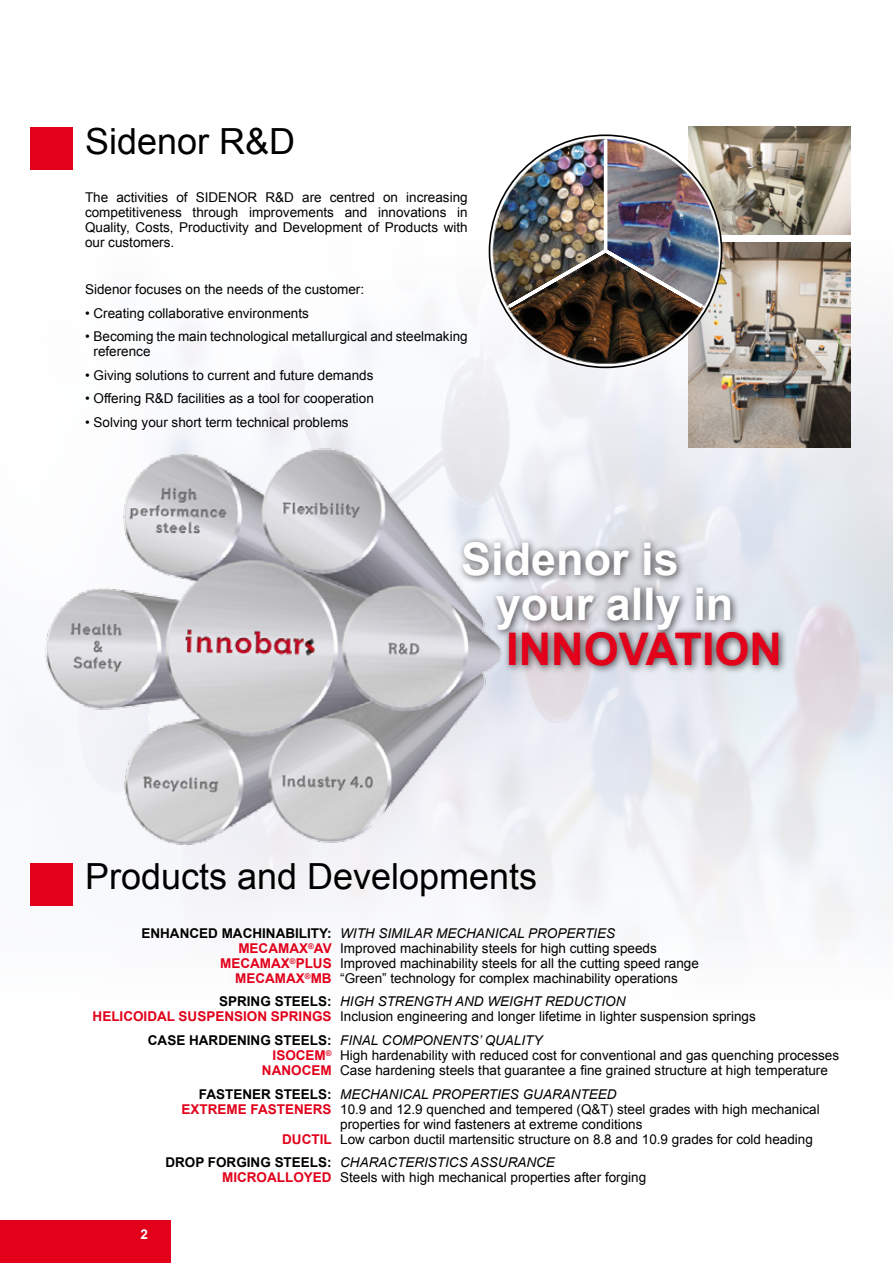
<style>
.page{position:relative;width:893px;height:1263px;background:#fff}
.page>*{position:absolute;margin:0;border:0;box-sizing:border-box;transform-origin:0 0}
.t1{font:700 45px/45px "Arial";color:#fff}
.t2{font:700 45px "Arial";color:#e2001a}
.t3{font:36px "Arial";color:#000}
.t4{font:13.5px/15px "Arial";color:#000}
.t5{font:italic 13.5px "Arial";color:#000}
.t6{font:700 13.5px "Arial";color:#fff}
.s1{font-weight:700;font-style:normal}
.s2{font-weight:700;color:#e2001a}
.s3{font-weight:700}
.s4{font-style:italic}
</style>
<div class="page">
<img style="left:30px;top:126px;width:863px;height:1137px">
<div style="left:30px;top:863px;width:42px;height:43px;background:#e2001a"></div>
<img style="left:29px;top:413px;width:532px;height:461px">
<img style="left:688px;top:242px;width:162px;height:206px">
<img style="left:688px;top:126px;width:162px;height:108px">
<img style="left:492px;top:138px;width:227px;height:227px;border-radius:114px">
<img style="left:505px;top:137px;width:201px;height:174px">
<div style="left:30px;top:128px;width:42px;height:42px;background:#e2001a"></div>
<div style="left:457px;top:535px;width:331px;height:140px;background:#000;opacity:.75"></div>
<div style="left:0;top:1220px;width:170px;height:43px;background:#e2001a"></div>
<h2 class="t3" style="left:85px;top:118px;width:212px">Sidenor R&amp;D</h2>
<p class="t4" style="left:85px;top:190px;width:384px;text-align:justify">The activities of SIDENOR R&amp;D are centred on increasing competitiveness through improvements and innovations in Quality, Costs, Productivity and Development of Products with our customers.</p>
<p class="t4" style="left:85px;top:282px;width:281px">Sidenor focuses on the needs of the customer:</p>
<p class="t4" style="left:85px;top:305px;width:225px">• Creating collaborative environments</p>
<p class="t4" style="left:94px;top:329px;width:376px;text-indent:-9px">• Becoming the main technological metallurgical and steelmaking reference</p>
<p class="t4" style="left:85px;top:367px;width:290px">• Giving solutions to current and future demands</p>
<p class="t4" style="left:85px;top:391px;width:290px">• Offering R&amp;D facilities as a tool for cooperation</p>
<p class="t4" style="left:85px;top:414px;width:265px">• Solving your short term technical problems</p>
<h1 class="t1" style="left:496px;top:538px;width:239px;text-indent:-35px">Sidenor is your ally in</h1>
<h1 class="t2" style="left:506px;top:619px;width:277px">INNOVATION</h1>
<h2 class="t3" style="left:85px;top:853px;width:454px">Products and Developments</h2>
<p class="t5" style="left:141px;top:924px;width:475px"><span class="s1">ENHANCED MACHINABILITY:</span> WITH SIMILAR MECHANICAL PROPERTIES</p>
<p class="t4" style="left:238px;top:941px;width:420px"><span class="s2">MECAMAX</span><sup>®</sup><span class="s2">AV</span> Improved machinability steels for high cutting speeds</p>
<p class="t4" style="left:220px;top:956px;width:480px"><span class="s2">MECAMAX</span><sup>®</sup><span class="s2">PLUS</span> Improved machinability steels for all the cutting speed range</p>
<p class="t4" style="left:235px;top:971px;width:444px"><span class="s2">MECAMAX</span><sup>®</sup><span class="s2">MB</span> “Green” technology for complex machinability operations</p>
<p class="t4" style="left:93px;top:994px;width:665px;text-align:center"><span class="s3">SPRING STEELS:</span> <span class="s4">HIGH STRENGTH AND WEIGHT REDUCTION<br></span><span class="s2">HELICOIDAL SUSPENSION SPRINGS</span> Inclusion engineering and longer lifetime in lighter suspension springs</p>
<p class="t5" style="left:148px;top:1031px;width:396px"><span class="s1">CASE HARDENING STEELS:</span> FINAL COMPONENTS’ QUALITY</p>
<p class="t4" style="left:273px;top:1048px;width:568px"><span class="s2">ISOCEM</span><sup>®</sup> High hardenability with reduced cost for conventional and gas quenching processes</p>
<p class="t4" style="left:262px;top:1063px;width:568px"><span class="s2">NANOCEM</span> Case hardening steels that guarantee a fine grained structure at high temperature</p>
<p class="t5" style="left:199px;top:1085px;width:419px"><span class="s1">FASTENER STEELS:</span> MECHANICAL PROPERTIES GUARANTEED</p>
<p class="t4" style="left:182px;top:1101px;width:640px"><span class="s2">EXTREME FASTENERS</span> 10.9 and 12.9 quenched and tempered (Q&amp;T) steel grades with high mechanical</p>
<p class="t4" style="left:340px;top:1116px;width:304px">properties for wind fasteners at extreme conditions</p>
<p class="t4" style="left:282px;top:1131px;width:532px"><span class="s2">DUCTIL</span> Low carbon ductil martensitic structure on 8.8 and 10.9 grades for cold heading</p>
<p class="t4" style="left:222px;top:1155px;width:426px;text-indent:-57px"><span class="s3">DROP FORGING STEELS:</span> <span class="s4">CHARACTERISTICS ASSURANCE<br></span><span class="s2">MICROALLOYED</span> Steels with high mechanical properties after forging</p>
<p class="t6" style="left:141px;top:1225px;width:9px">2</p>
</div>
